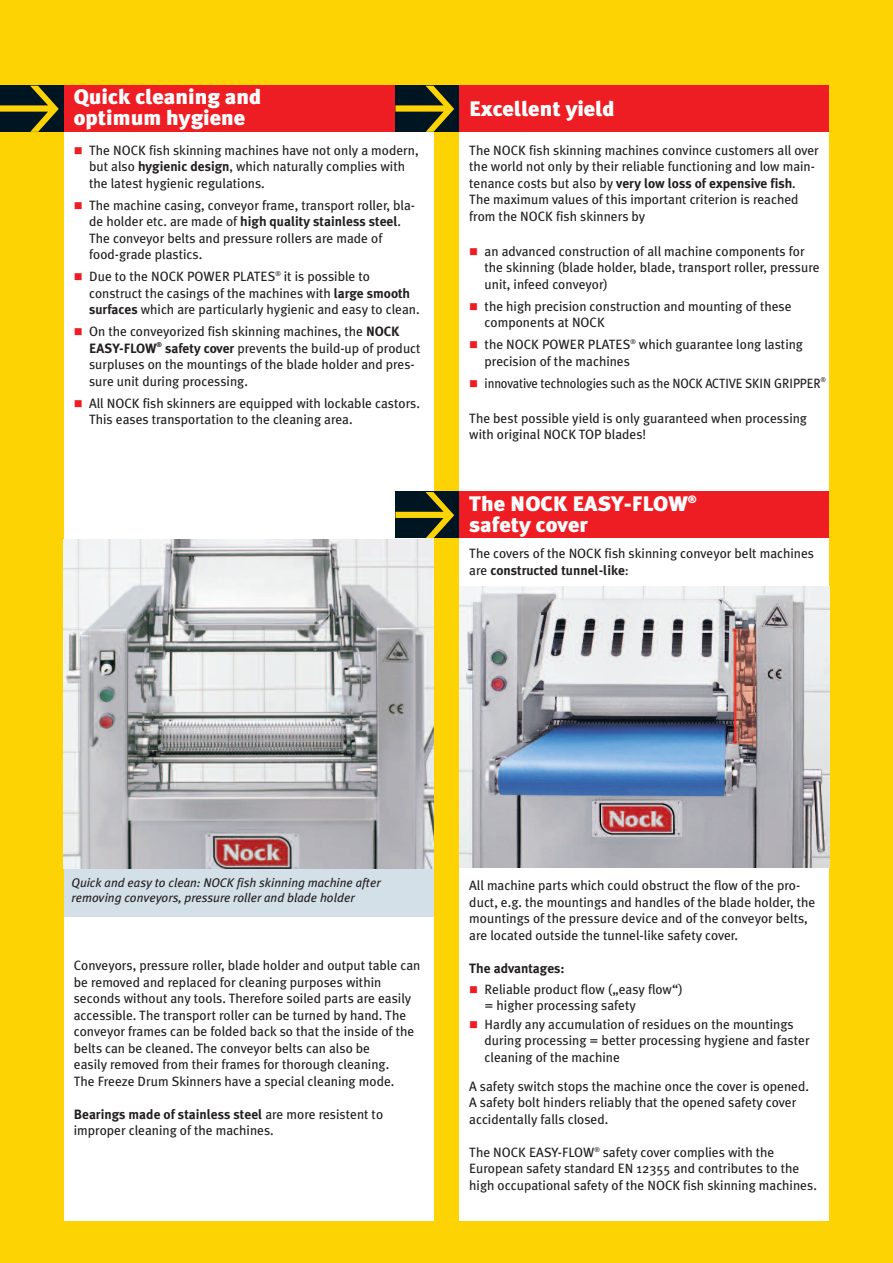
<style>
.page{position:relative;width:893px;height:1263px;background:#fed304}
.page>*{position:absolute;margin:0;border:0;box-sizing:border-box;transform-origin:0 0}
.t1{font:900 21px/21.5px "Meta Plus";color:#fff;scale:1.06 1}
.t2{font:13.5px/16.5px "Meta Plus";color:#231f20}
.t3{font:13.5px "Meta Plus";color:#231f20;scale:.94 1}
.t4{font:700 13.5px "Meta Plus";color:#231f20}
.t5{font:italic 12.6px/14.5px "Meta Plus";color:#231f20}
.s1{color:#ee1d23}
.s2{font-weight:700}
</style>
<div class="page">
<div style="left:64px;top:85px;width:370px;height:1135px;background:#fff"></div>
<div style="left:459px;top:85px;width:370px;height:1135px;background:#fff"></div>
<div style="left:459px;top:85px;width:370px;height:47px;background:#ee1d23"></div>
<div style="left:64px;top:85px;width:370px;height:47px;background:#ee1d23"></div>
<div style="left:0;top:85px;width:64px;height:47px;background:#001522"></div>
<svg style="left:0;top:86px;width:59px;height:46px"></svg>
<div style="left:64px;top:867px;width:370px;height:50px;background:#d4e0e7"></div>
<img style="left:64px;top:539px;width:370px;height:329px">
<div style="left:459px;top:491px;width:370px;height:47px;background:#ee1d23"></div>
<div style="left:395px;top:85px;width:64px;height:47px;background:#001522"></div>
<svg style="left:395px;top:86px;width:59px;height:46px"></svg>
<div style="left:395px;top:491px;width:64px;height:47px;background:#001522"></div>
<svg style="left:395px;top:492px;width:59px;height:46px"></svg>
<img style="left:459px;top:587px;width:370px;height:281px">
<h1 class="t1" style="left:74px;top:86px;width:178px">Quick cleaning and optimum hygiene</h1>
<p class="t2" style="left:89px;top:142px;width:331px;text-indent:-15px"><span class="s1">■</span> The NOCK fish skinning machines have not only a modern, but also <span class="s2">hygienic design</span>, which naturally complies with the latest hygienic regulations.</p>
<p class="t2" style="left:89px;top:197px;width:328px;text-indent:-15px"><span class="s1">■</span> The machine casing, conveyor frame, transport roller, bla&shy;de holder etc. are made of <span class="s2">high quality stainless steel</span>.<br>The conveyor belts and pressure rollers are made of food-grade plastics.</p>
<p class="t2" style="left:89px;top:268px;width:332px;text-indent:-15px"><span class="s1">■</span> Due to the NOCK POWER PLATES<sup>®</sup> it is possible to construct the casings of the machines with <span class="s2">large smooth surfaces</span> which are particularly hygienic and easy to clean.</p>
<p class="t2" style="left:89px;top:323px;width:333px;text-indent:-15px"><span class="s1">■</span> On the conveyorized fish skinning machines, the <span class="s2">NOCK EASY-FLOW</span><sup>®</sup> <span class="s2">safety cover</span> prevents the build-up of product surpluses on the mountings of the blade holder and pres&shy;sure unit during processing.</p>
<p class="t2" style="left:89px;top:395px;width:332px;text-indent:-15px"><span class="s1">■</span> All NOCK fish skinners are equipped with lockable castors.<br>This eases transportation to the cleaning area.</p>
<h1 class="t1" style="left:469px;top:98px;width:139px">Excellent yield</h1>
<p class="t2" style="left:469px;top:142px;width:351px">The NOCK fish skinning machines convince customers all over the world not only by their reliable functioning and low main&shy;tenance costs but also by <span class="s2">very low loss of expensive fish</span>.<br>The maximum values of this important criterion is reached from the NOCK fish skinners by</p>
<p class="t2" style="left:485px;top:243px;width:337px;text-indent:-15px"><span class="s1">■</span> an advanced construction of all machine components for the skinning (blade holder, blade, transport roller, pressure unit, infeed conveyor)</p>
<p class="t2" style="left:485px;top:298px;width:309px;text-indent:-15px"><span class="s1">■</span> the high precision construction and mounting of these components at NOCK</p>
<p class="t2" style="left:485px;top:336px;width:320px;text-indent:-15px"><span class="s1">■</span> the NOCK POWER PLATES<sup>®</sup> which guarantee long lasting precision of the machines</p>
<p class="t3" style="left:469px;top:375px;width:381px"><span class="s1">■</span> innovative technologies such as the NOCK ACTIVE SKIN GRIPPER<sup>®</sup></p>
<p class="t2" style="left:469px;top:410px;width:339px">The best possible yield is only guaranteed when processing with original NOCK TOP blades!</p>
<h1 class="t1" style="left:469px;top:493px;width:216px">The NOCK EASY-FLOW<sup>® </sup>safety cover</h1>
<p class="t2" style="left:469px;top:545px;width:346px">The covers of the NOCK fish skinning conveyor belt machines are <span class="s2">constructed tunnel-like</span>:</p>
<p class="t5" style="left:72px;top:876px;width:310px">Quick and easy to clean: NOCK fish skinning machine after removing conveyors, pressure roller and blade holder</p>
<p class="t2" style="left:74px;top:957px;width:348px">Conveyors, pressure roller, blade holder and output table can be removed and replaced for cleaning purposes within seconds without any tools. Therefore soiled parts are easily accessible. The transport roller can be turned by hand. The conveyor frames can be folded back so that the inside of the belts can be cleaned. The conveyor belts can also be<br>easily removed from their frames for thorough cleaning.<br>The Freeze Drum Skinners have a special cleaning mode.</p>
<p class="t2" style="left:74px;top:1106px;width:311px"><span class="s2">Bearings made of stainless steel</span> are more resistent to improper cleaning of the machines.</p>
<p class="t2" style="left:469px;top:877px;width:348px">All machine parts which could obstruct the flow of the pro&shy;duct, e.g. the mountings and handles of the blade holder, the mountings of the pressure device and of the conveyor belts, are located outside the tunnel-like safety cover.</p>
<p class="t4" style="left:469px;top:960px;width:97px">The advantages:</p>
<p class="t2" style="left:485px;top:981px;width:200px;text-indent:-15px"><span class="s1">■</span> Reliable product flow („easy flow“) = higher processing safety</p>
<p class="t2" style="left:485px;top:1016px;width:327px;text-indent:-15px"><span class="s1">■</span> Hardly any accumulation of residues on the mountings during processing = better processing hygiene and faster cleaning of the machine</p>
<p class="t2" style="left:469px;top:1078px;width:341px">A safety switch stops the machine once the cover is opened.<br>A safety bolt hinders reliably that the opened safety cover accidentally falls closed.</p>
<p class="t2" style="left:469px;top:1144px;width:349px">The NOCK EASY-FLOW<sup>®</sup> safety cover complies with the<br>European safety standard EN 12355 and contributes to the high occupational safety of the NOCK fish skinning machines.</p>
</div>
